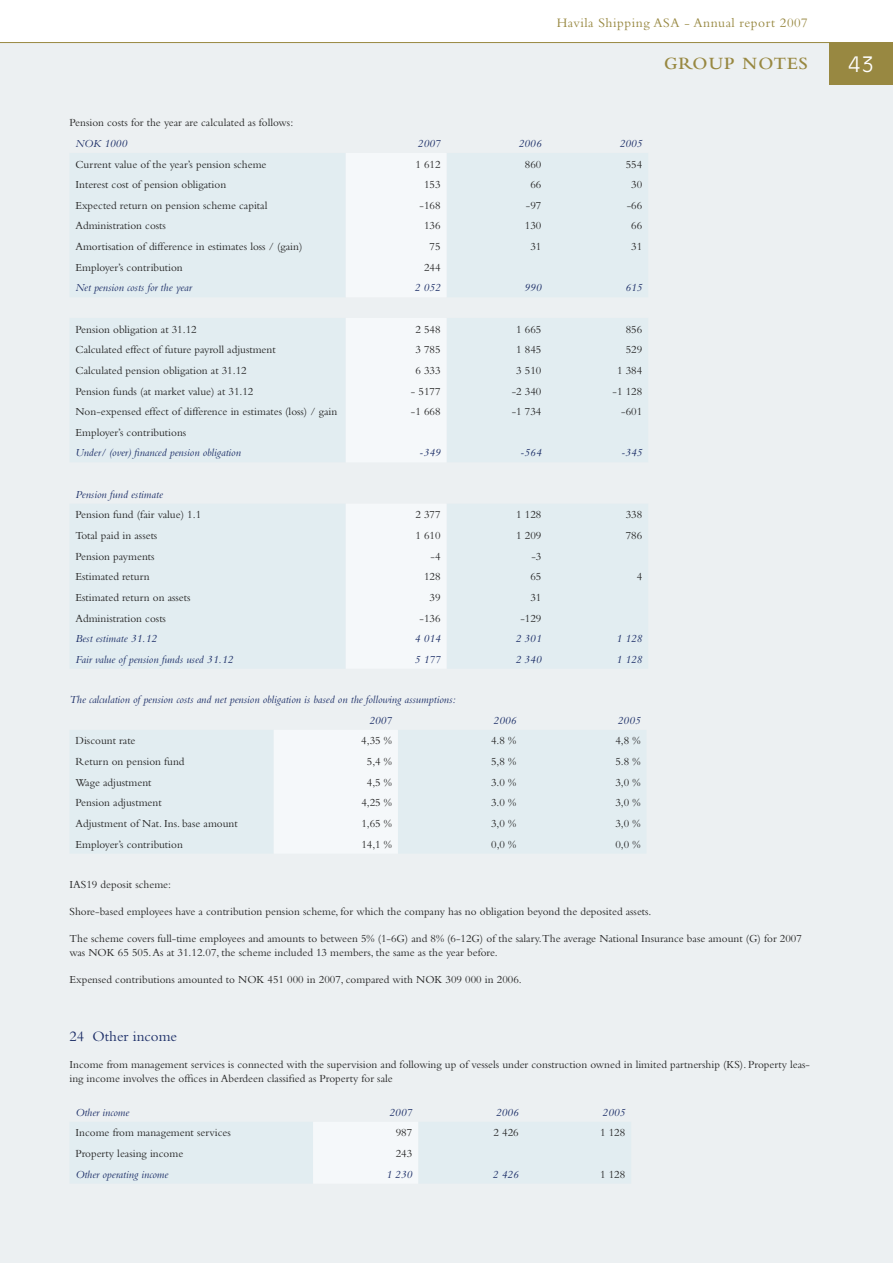
<style>
.page{position:relative;width:893px;height:1263px;background:#fff}
.page>*{position:absolute;margin:0;border:0;box-sizing:border-box;transform-origin:0 0}
.t1{font:300 21px "Antique Olive";color:#fff}
.t2{font:600 18px "Bembo";letter-spacing:.06em;color:#988841}
.t3{font:15px "Bembo";color:#1d2f68}
.t4{font:13.5px "Bembo";letter-spacing:.04em;color:#988841}
.t5{font:11.25px/13.5px "Bembo";color:#252525}
.t6{font:italic 11.25px/20.5px "Bembo";color:#1d2f68}
</style>
<div class="page">
<div style="left:0;top:43px;width:893px;height:1220px;background:#ecf0f2"></div>
<hr style="left:0;top:42px;width:893px;height:1px;background:#988841">
<div style="left:829px;top:43px;width:64px;height:42px;background:#988841"></div>
<p class="t4" style="left:557px;top:15px;width:253px">Havila Shipping ASA - Annual report 2007</p>
<p class="t5" style="left:69px;top:116px;width:225px">Pension costs for the year are calculated as follows:</p>
<p class="t6" style="left:75px;top:133px;width:53px">NOK 1000</p>
<p class="t6" style="left:418px;top:133px;width:24px">2007</p>
<p class="t6" style="left:518px;top:133px;width:24px">2006</p>
<p class="t6" style="left:619px;top:133px;width:24px">2005</p>
<p class="t5" style="left:75px;top:157px;width:193px">Current value of the year’s pension scheme</p>
<p class="t5" style="left:415px;top:157px;width:27px">1 612</p>
<p class="t5" style="left:525px;top:157px;width:18px">860</p>
<p class="t5" style="left:626px;top:157px;width:18px">554</p>
<p class="t5" style="left:75px;top:178px;width:152px">Interest cost of pension obligation</p>
<p class="t5" style="left:424px;top:178px;width:18px">153</p>
<p class="t5" style="left:530px;top:178px;width:13px">66</p>
<p class="t5" style="left:631px;top:178px;width:13px">30</p>
<p class="t5" style="left:75px;top:198px;width:193px">Expected return on pension scheme capital</p>
<p class="t5" style="left:420px;top:198px;width:22px">-168</p>
<p class="t5" style="left:526px;top:198px;width:17px">-97</p>
<p class="t5" style="left:627px;top:198px;width:17px">-66</p>
<p class="t5" style="left:75px;top:219px;width:92px">Administration costs</p>
<p class="t5" style="left:424px;top:219px;width:18px">136</p>
<p class="t5" style="left:525px;top:219px;width:18px">130</p>
<p class="t5" style="left:631px;top:219px;width:13px">66</p>
<p class="t5" style="left:75px;top:240px;width:228px">Amortisation of difference in estimates loss / (gain)</p>
<p class="t5" style="left:430px;top:240px;width:13px">75</p>
<p class="t5" style="left:530px;top:240px;width:13px">31</p>
<p class="t5" style="left:631px;top:240px;width:13px">31</p>
<p class="t5" style="left:75px;top:260px;width:109px">Employer’s contribution</p>
<p class="t5" style="left:424px;top:260px;width:18px">244</p>
<p class="t6" style="left:75px;top:277px;width:118px">Net pension costs for the year</p>
<p class="t6" style="left:414px;top:277px;width:28px">2 052</p>
<p class="t6" style="left:524px;top:277px;width:19px">990</p>
<p class="t6" style="left:625px;top:277px;width:19px">615</p>
<p class="t5" style="left:75px;top:322px;width:123px">Pension obligation at 31.12</p>
<p class="t5" style="left:415px;top:322px;width:27px">2 548</p>
<p class="t5" style="left:516px;top:322px;width:27px">1 665</p>
<p class="t5" style="left:626px;top:322px;width:18px">856</p>
<p class="t5" style="left:75px;top:343px;width:202px">Calculated effect of future payroll adjustment</p>
<p class="t5" style="left:415px;top:343px;width:27px">3 785</p>
<p class="t5" style="left:516px;top:343px;width:27px">1 845</p>
<p class="t5" style="left:626px;top:343px;width:18px">529</p>
<p class="t5" style="left:75px;top:363px;width:173px">Calculated pension obligation at 31.12</p>
<p class="t5" style="left:415px;top:363px;width:27px">6 333</p>
<p class="t5" style="left:516px;top:363px;width:27px">3 510</p>
<p class="t5" style="left:617px;top:363px;width:27px">1 384</p>
<p class="t5" style="left:75px;top:384px;width:180px">Pension funds (at market value) at 31.12</p>
<p class="t5" style="left:411px;top:384px;width:31px">- 5177</p>
<p class="t5" style="left:512px;top:384px;width:31px">-2 340</p>
<p class="t5" style="left:613px;top:384px;width:31px">-1 128</p>
<p class="t5" style="left:75px;top:405px;width:263px">Non-expensed effect of difference in estimates (loss) / gain</p>
<p class="t5" style="left:411px;top:405px;width:31px">-1 668</p>
<p class="t5" style="left:512px;top:405px;width:31px">-1 734</p>
<p class="t5" style="left:621px;top:405px;width:22px">-601</p>
<p class="t5" style="left:75px;top:425px;width:112px">Employer’s contributions</p>
<p class="t6" style="left:75px;top:442px;width:167px">Under/ (over) financed pension obligation</p>
<p class="t6" style="left:420px;top:442px;width:22px">-349</p>
<p class="t6" style="left:520px;top:442px;width:22px">-564</p>
<p class="t6" style="left:621px;top:442px;width:22px">-345</p>
<p class="t6" style="left:75px;top:484px;width:89px">Pension fund estimate</p>
<p class="t5" style="left:75px;top:508px;width:127px">Pension fund (fair value) 1.1</p>
<p class="t5" style="left:415px;top:508px;width:27px">2 377</p>
<p class="t5" style="left:516px;top:508px;width:27px">1 128</p>
<p class="t5" style="left:626px;top:508px;width:18px">338</p>
<p class="t5" style="left:75px;top:528px;width:83px">Total paid in assets</p>
<p class="t5" style="left:415px;top:528px;width:27px">1 610</p>
<p class="t5" style="left:516px;top:528px;width:27px">1 209</p>
<p class="t5" style="left:626px;top:528px;width:18px">786</p>
<p class="t5" style="left:75px;top:549px;width:81px">Pension payments</p>
<p class="t5" style="left:431px;top:549px;width:11px">-4</p>
<p class="t5" style="left:531px;top:549px;width:11px">-3</p>
<p class="t5" style="left:75px;top:570px;width:76px">Estimated return</p>
<p class="t5" style="left:424px;top:570px;width:18px">128</p>
<p class="t5" style="left:530px;top:570px;width:13px">65</p>
<p class="t5" style="left:637px;top:570px;width:7px">4</p>
<p class="t5" style="left:75px;top:590px;width:117px">Estimated return on assets</p>
<p class="t5" style="left:430px;top:590px;width:13px">39</p>
<p class="t5" style="left:530px;top:590px;width:13px">31</p>
<p class="t5" style="left:75px;top:611px;width:92px">Administration costs</p>
<p class="t5" style="left:420px;top:611px;width:22px">-136</p>
<p class="t5" style="left:520px;top:611px;width:22px">-129</p>
<p class="t6" style="left:75px;top:628px;width:83px">Best estimate 31.12</p>
<p class="t6" style="left:415px;top:628px;width:28px">4 014</p>
<p class="t6" style="left:515px;top:628px;width:28px">2 301</p>
<p class="t6" style="left:616px;top:628px;width:28px">1 128</p>
<p class="t6" style="left:75px;top:649px;width:159px">Fair value ofpension funds used 31.12</p>
<p class="t6" style="left:415px;top:649px;width:28px">5 177</p>
<p class="t6" style="left:515px;top:649px;width:28px">2 340</p>
<p class="t6" style="left:616px;top:649px;width:28px">1 128</p>
<p class="t6" style="left:369px;top:689px;width:88px;text-indent:-300px">The calculation ofpension costs and net pension obligation is based on the following assumptions:<br>2007</p>
<p class="t6" style="left:493px;top:710px;width:24px">2006</p>
<p class="t6" style="left:618px;top:710px;width:24px">2005</p>
<h2 class="t2" style="left:664px;top:53px;width:145px">GROUP NOTES</h2>
<h1 class="t1" style="left:848px;top:52px;width:27px">43</h1>
<p class="t5" style="left:75px;top:734px;width:62px">Discount rate</p>
<p class="t5" style="left:361px;top:734px;width:32px">4,35 %</p>
<p class="t5" style="left:491px;top:734px;width:27px">4.8 %</p>
<p class="t5" style="left:615px;top:734px;width:27px">4,8 %</p>
<p class="t5" style="left:75px;top:755px;width:111px">Return on pension fund</p>
<p class="t5" style="left:367px;top:755px;width:27px">5,4 %</p>
<p class="t5" style="left:491px;top:755px;width:27px">5,8 %</p>
<p class="t5" style="left:615px;top:755px;width:27px">5.8 %</p>
<p class="t5" style="left:75px;top:775px;width:78px">Wage adjustment</p>
<p class="t5" style="left:367px;top:775px;width:27px">4,5 %</p>
<p class="t5" style="left:491px;top:775px;width:27px">3.0 %</p>
<p class="t5" style="left:615px;top:775px;width:27px">3,0 %</p>
<p class="t5" style="left:75px;top:796px;width:88px">Pension adjustment</p>
<p class="t5" style="left:361px;top:796px;width:32px">4,25 %</p>
<p class="t5" style="left:491px;top:796px;width:27px">3.0 %</p>
<p class="t5" style="left:615px;top:796px;width:27px">3,0 %</p>
<p class="t5" style="left:76px;top:816px;width:164px">Adjustment of Nat. Ins. base amount</p>
<p class="t5" style="left:361px;top:816px;width:32px">1,65 %</p>
<p class="t5" style="left:491px;top:816px;width:27px">3,0 %</p>
<p class="t5" style="left:615px;top:816px;width:27px">3,0 %</p>
<p class="t5" style="left:76px;top:837px;width:109px">Employer’s contribution</p>
<p class="t5" style="left:361px;top:837px;width:32px">14,1 %</p>
<p class="t5" style="left:491px;top:837px;width:27px">0,0 %</p>
<p class="t5" style="left:615px;top:837px;width:27px">0,0 %</p>
<p class="t5" style="left:70px;top:878px;width:103px">IAS19 deposit scheme:</p>
<p class="t5" style="left:70px;top:905px;width:583px">Shore-based employees have a contribution pension scheme, for which the company has no obligation beyond the deposited assets.</p>
<p class="t5" style="left:70px;top:932px;width:734px">The scheme covers full-time employees and amounts to between 5% (1-6G) and 8% (6-12G) of the salary.The average National Insurance base amount (G) for 2007 was NOK 65 505. As at 31.12.07, the scheme included 13 members, the same as the year before.</p>
<p class="t5" style="left:70px;top:972px;width:454px">Expensed contributions amounted to NOK 451 000 in 2007, compared with NOK 309 000 in 2006.</p>
<h3 class="t3" style="left:69px;top:1028px;width:109px">24 Other income</h3>
<p class="t5" style="left:69px;top:1058px;width:742px">Income from management services is connected with the supervision and following up of vessels under construction owned in limited partnership (KS). Property leas&shy;ing income involves the offices in Aberdeen classified as Property for sale</p>
<p class="t6" style="left:75px;top:1102px;width:56px">Other income</p>
<p class="t6" style="left:389px;top:1102px;width:24px">2007</p>
<p class="t6" style="left:496px;top:1102px;width:24px">2006</p>
<p class="t6" style="left:602px;top:1102px;width:24px">2005</p>
<p class="t5" style="left:75px;top:1126px;width:157px">Income from management services</p>
<p class="t5" style="left:396px;top:1126px;width:18px">987</p>
<p class="t5" style="left:493px;top:1126px;width:27px">2 426</p>
<p class="t5" style="left:600px;top:1126px;width:27px">1 128</p>
<p class="t5" style="left:75px;top:1146px;width:109px">Property leasing income</p>
<p class="t5" style="left:396px;top:1146px;width:18px">243</p>
<p class="t6" style="left:75px;top:1164px;width:94px">Other operating income</p>
<p class="t6" style="left:386px;top:1164px;width:28px">1 230</p>
<p class="t6" style="left:493px;top:1164px;width:28px">2 426</p>
<p class="t5" style="left:600px;top:1167px;width:27px">1 128</p>
</div>
